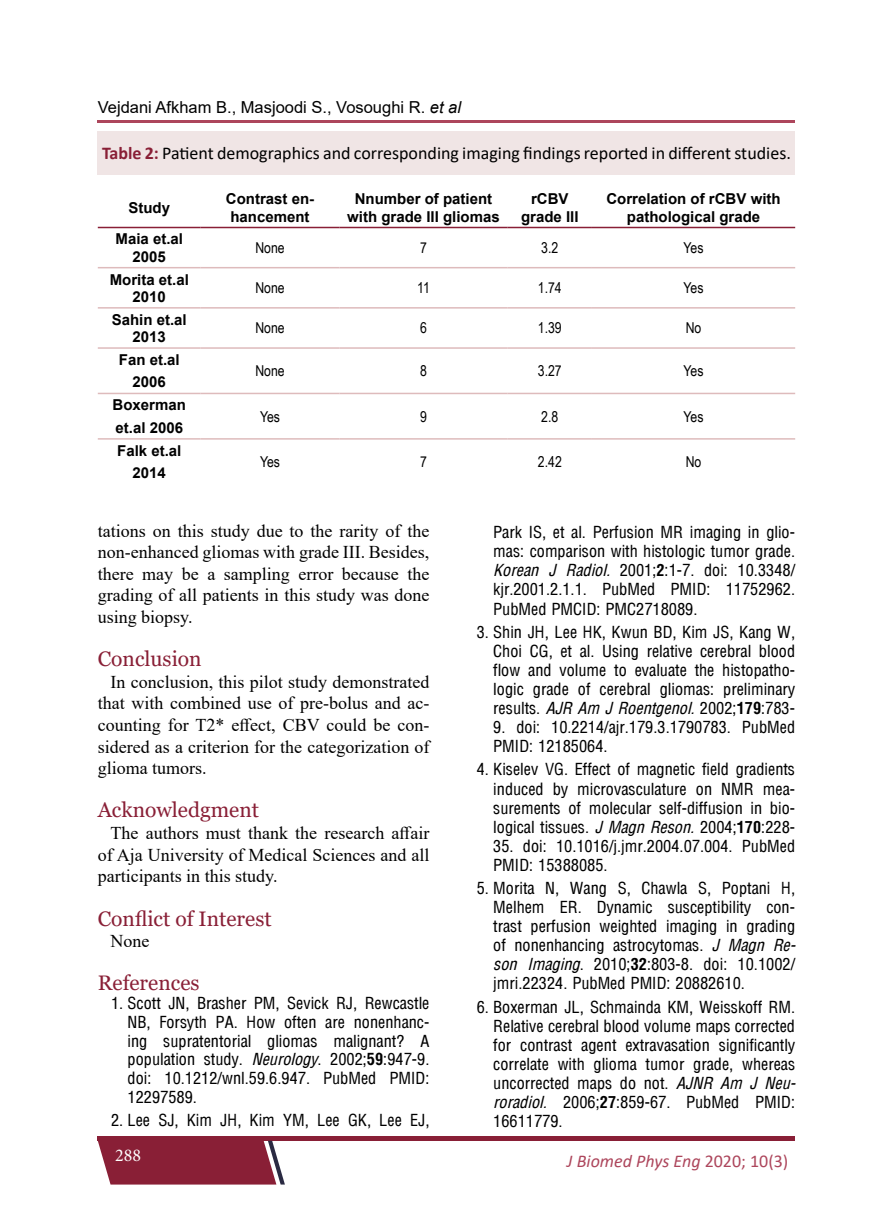
<style>
.page{position:relative;width:893px;height:1212px;background:#fff}
.page>*{position:absolute;margin:0;border:0;box-sizing:border-box;transform-origin:0 0}
.t1{font:21px "Georgia";color:#891f36}
.t2{font:18px/21.6px "Times New Roman";color:#000;text-align:justify}
.t3{font:18px "Calibri";color:#000}
.t4{font:italic 18px "Calibri";color:#ad465c}
.t5{font:18px "Minion Pro";color:#fff}
.t6{font:16.5px "Arial";color:#000}
.t7{font:16.2px/19px "Arena Condensed";color:#000;text-align:justify}
.t8{font:700 15px/17.2px "Arial";color:#000;text-align:center}
.t9{font:15px "Arial Narrow";color:#000}
.s1{font-style:italic}
.s2{font-weight:700;color:#891f36}
.s3{font-weight:700}
.s4{font-style:normal}
</style>
<div class="page">
<div style="left:98px;top:1136px;width:697px;height:5px;background:#891f36"></div>
<svg style="left:98px;top:1141px;width:187px;height:43px;background:#913348"></svg>
<hr style="left:98px;top:120px;width:697px;height:2px;background:#ad465c">
<hr style="left:98px;top:267px;width:103px;height:1px;background:#debbbc">
<hr style="left:201px;top:267px;width:138px;height:1px;background:#debbbc">
<hr style="left:339px;top:267px;width:169px;height:1px;background:#debbbc">
<hr style="left:508px;top:267px;width:84px;height:1px;background:#debbbc">
<hr style="left:592px;top:267px;width:203px;height:1px;background:#debbbc">
<hr style="left:98px;top:307px;width:103px;height:2px;background:#debbbc">
<hr style="left:201px;top:307px;width:138px;height:2px;background:#debbbc">
<hr style="left:339px;top:307px;width:169px;height:2px;background:#debbbc">
<hr style="left:508px;top:307px;width:84px;height:2px;background:#debbbc">
<hr style="left:592px;top:307px;width:203px;height:2px;background:#debbbc">
<hr style="left:98px;top:347px;width:103px;height:2px;background:#debbbc">
<hr style="left:201px;top:347px;width:138px;height:2px;background:#debbbc">
<hr style="left:339px;top:347px;width:169px;height:2px;background:#debbbc">
<hr style="left:508px;top:347px;width:84px;height:2px;background:#debbbc">
<hr style="left:592px;top:347px;width:203px;height:2px;background:#debbbc">
<hr style="left:98px;top:393px;width:103px;height:1px;background:#debbbc">
<hr style="left:201px;top:393px;width:138px;height:1px;background:#debbbc">
<hr style="left:339px;top:393px;width:169px;height:1px;background:#debbbc">
<hr style="left:508px;top:393px;width:84px;height:1px;background:#debbbc">
<hr style="left:592px;top:393px;width:203px;height:1px;background:#debbbc">
<hr style="left:98px;top:438px;width:103px;height:2px;background:#debbbc">
<hr style="left:201px;top:438px;width:138px;height:2px;background:#debbbc">
<hr style="left:339px;top:438px;width:169px;height:2px;background:#debbbc">
<hr style="left:508px;top:438px;width:84px;height:2px;background:#debbbc">
<hr style="left:592px;top:438px;width:203px;height:2px;background:#debbbc">
<hr style="left:98px;top:227px;width:103px;height:1px;background:#891f36">
<hr style="left:201px;top:227px;width:138px;height:1px;background:#891f36">
<hr style="left:339px;top:227px;width:169px;height:1px;background:#891f36">
<hr style="left:508px;top:227px;width:84px;height:1px;background:#891f36">
<hr style="left:592px;top:227px;width:203px;height:1px;background:#891f36">
<div style="left:98px;top:131px;width:697px;height:44px;background:#f0e5e5"></div>
<p class="t6" style="left:98px;top:96px;width:365px">Vejdani Afkham B., Masjoodi S., Vosoughi R. <span class="s1">et al</span></p>
<p class="t3" style="left:102px;top:141px;width:690px"><span class="s2">Table 2:</span> Patient demographics and corresponding imaging findings reported in different studies.</p>
<p class="t8" style="left:128px;top:199px;width:43px">Study</p>
<p class="t8" style="left:226px;top:190px;width:90px">Contrast en&shy;hancement</p>
<p class="t8" style="left:347px;top:190px;width:154px">Nnumber of patient with grade III gliomas</p>
<p class="t8" style="left:521px;top:190px;width:59px">rCBV grade III</p>
<p class="t8" style="left:606px;top:190px;width:176px">Correlation of rCBV with pathological grade</p>
<p class="t8" style="left:115px;top:231px;width:69px">Maia et.al<br>2005</p>
<p class="t9" style="left:255px;top:237px;width:31px">None</p>
<p class="t9" style="left:420px;top:237px;width:8px">7</p>
<p class="t9" style="left:541px;top:237px;width:19px">3.2</p>
<p class="t9" style="left:683px;top:237px;width:22px">Yes</p>
<p class="t8" style="left:110px;top:271px;width:81px">Morita et.al<br>2010</p>
<p class="t9" style="left:255px;top:277px;width:31px">None</p>
<p class="t9" style="left:417px;top:277px;width:14px">11</p>
<p class="t9" style="left:538px;top:277px;width:25px">1.74</p>
<p class="t9" style="left:683px;top:277px;width:22px">Yes</p>
<p class="t8" style="left:112px;top:311px;width:77px">Sahin et.al<br>2013</p>
<p class="t9" style="left:255px;top:317px;width:31px">None</p>
<p class="t9" style="left:420px;top:317px;width:8px">6</p>
<p class="t9" style="left:538px;top:317px;width:25px">1.39</p>
<p class="t9" style="left:686px;top:317px;width:17px">No</p>
<p class="t8" style="left:119px;top:349px;width:62px;line-height:22.5px">Fan et.al<br>2006</p>
<p class="t9" style="left:255px;top:360px;width:31px">None</p>
<p class="t9" style="left:420px;top:360px;width:8px">8</p>
<p class="t9" style="left:538px;top:360px;width:25px">3.27</p>
<p class="t9" style="left:683px;top:360px;width:22px">Yes</p>
<p class="t8" style="left:113px;top:394px;width:75px;line-height:22.5px;text-align:left">Boxerman et.al 2006</p>
<p class="t9" style="left:260px;top:405px;width:22px">Yes</p>
<p class="t9" style="left:420px;top:405px;width:8px">9</p>
<p class="t9" style="left:541px;top:405px;width:19px">2.8</p>
<p class="t9" style="left:683px;top:405px;width:22px">Yes</p>
<p class="t8" style="left:117px;top:439px;width:66px;line-height:22.5px">Falk et.al<br>2014</p>
<p class="t9" style="left:260px;top:451px;width:22px">Yes</p>
<p class="t9" style="left:420px;top:451px;width:8px">7</p>
<p class="t9" style="left:538px;top:451px;width:25px">2.42</p>
<p class="t9" style="left:686px;top:451px;width:17px">No</p>
<p class="t2" style="left:98px;top:519px;width:333px">tations on this study due to the rarity of the non-enhanced gliomas with grade III. Besides, there may be a sampling error because the grading of all patients in this study was done using biopsy.</p>
<p class="t1" style="left:98px;top:646px;width:105px">Conclusion</p>
<p class="t2" style="left:98px;top:670px;width:333px;text-indent:13px">In conclusion, this pilot study demonstrated that with combined use of pre-bolus and ac&shy;counting for T2* effect, CBV could be con&shy;sidered as a criterion for the categorization of glioma tumors.</p>
<p class="t1" style="left:98px;top:797px;width:163px">Acknowledgment</p>
<p class="t2" style="left:98px;top:822px;width:333px;text-indent:13px">The authors must thank the research affair of Aja University of Medical Sciences and all participants in this study.</p>
<p class="t1" style="left:98px;top:905px;width:175px">Conflict of Interest</p>
<p class="t2" style="left:111px;top:930px;width:40px">None</p>
<p class="t1" style="left:98px;top:970px;width:103px">References</p>
<p class="t7" style="left:128px;top:994px;width:303px;text-indent:-16px">1. Scott JN, Brasher PM, Sevick RJ, Rewcastle NB, Forsyth PA. How often are nonenhanc&shy;ing supratentorial gliomas malignant? A population study. <span class="s1">Neurology</span>. 2002;<span class="s3">59</span>:947-9. doi: 10.1212/wnl.59.6.947. PubMed PMID:<br>12297589.</p>
<p class="t7" style="left:111px;top:1111px;width:320px">2. Lee SJ, Kim JH, Kim YM, Lee GK, Lee EJ,</p>
<p class="t5" style="left:115px;top:1143px;width:27px">288</p>
<p class="t7" style="left:493px;top:523px;width:303px">Park IS, et al. Perfusion MR imaging in glio&shy;mas: comparison with histologic tumor grade.<br><span class="s1">Korean J Radiol.</span> 2001;<span class="s3">2</span>:1-7. doi: 10.3348/ kjr.2001.2.1.1. PubMed PMID: 11752962.<br>PubMed PMCID: PMC2718089.</p>
<p class="t7" style="left:493px;top:622px;width:303px;text-indent:-16px">3. Shin JH, Lee HK, Kwun BD, Kim JS, Kang W, Choi CG, et al. Using relative cerebral blood flow and volume to evaluate the histopatho&shy;logic grade of cerebral gliomas: preliminary results. <span class="s1">AJR Am J Roentgenol.</span> 2002;<span class="s3">179</span>:783-</p>
<p class="t7" style="left:493px;top:718px;width:303px">9. doi: 10.2214/ajr.179.3.1790783. PubMed<br>PMID: 12185064.</p>
<p class="t7" style="left:493px;top:760px;width:303px;text-indent:-16px">4. Kiselev VG. Effect of magnetic field gradients induced by microvasculature on NMR mea&shy;surements of molecular self-diffusion in bio&shy;logical tissues. <span class="s1">J Magn Reson.</span> 2004;<span class="s3">170</span>:228-</p>
<p class="t7" style="left:493px;top:836px;width:303px">35. doi: 10.1016/j.jmr.2004.07.004. PubMed<br>PMID: 15388085.</p>
<p class="t7" style="left:493px;top:879px;width:304px;text-indent:-16px">5. Morita N, Wang S, Chawla S, Poptani H, Melhem ER. Dynamic susceptibility con&shy;trast perfusion weighted imaging in grading of nonenhancing astrocytomas. <span class="s1">J Magn Re&shy;son Imaging</span>. 2010;<span class="s3">32</span>:803-8. doi: 10.1002/ jmri.22324. PubMed PMID: 20882610.</p>
<p class="t7" style="left:493px;top:997px;width:304px;text-indent:-16px">6. Boxerman JL, Schmainda KM, Weisskoff RM.<br>Relative cerebral blood volume maps corrected for contrast agent extravasation significantly correlate with glioma tumor grade, whereas uncorrected maps do not. <span class="s1">AJNR Am J Neu&shy;roradiol.</span> 2006;<span class="s3">27</span>:859-67. PubMed PMID:<br>16611779.</p>
<p class="t4" style="left:567px;top:1148px;width:223px">J Biomed Phys Eng <span class="s4">2020; 10(3)</span></p>
</div>
